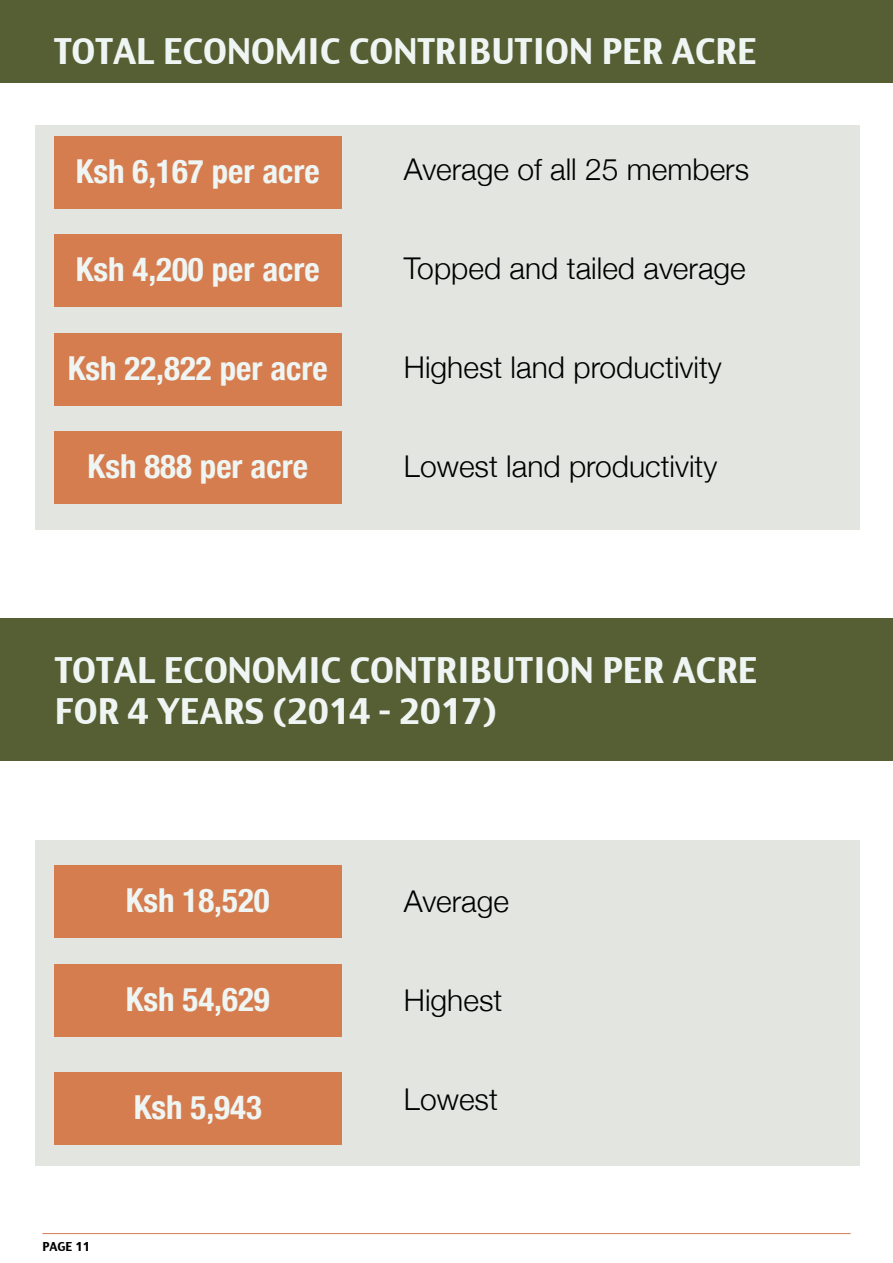
<style>
.page{position:relative;width:893px;height:1263px;background:#fff}
.page>*{position:absolute;margin:0;border:0;box-sizing:border-box;transform-origin:0 0}
.t1{font:34.5px/41.4px "Charcoal CY";color:#eff5f3}
.t2{font:700 condensed 33px "Helvetica Neue";color:#eff5f3}
.t3{font:300 30px "Helvetica Neue";color:#000}
.t4{font:12px "Charcoal CY";color:#000}
</style>
<div class="page">
<hr style="left:42px;top:1233px;width:809px;height:1px;background:#d57d4f">
<div style="left:0;top:0;width:893px;height:83px;background:#565e33"></div>
<div style="left:35px;top:125px;width:824px;height:405px;background:#e3e6e0"></div>
<div style="left:54px;top:136px;width:288px;height:72px;background:#d57d4f"></div>
<div style="left:54px;top:235px;width:288px;height:72px;background:#d57d4f"></div>
<div style="left:54px;top:333px;width:288px;height:72px;background:#d57d4f"></div>
<div style="left:35px;top:840px;width:824px;height:325px;background:#e3e6e0"></div>
<div style="left:54px;top:432px;width:288px;height:72px;background:#d57d4f"></div>
<div style="left:54px;top:865px;width:288px;height:73px;background:#d57d4f"></div>
<div style="left:54px;top:964px;width:288px;height:72px;background:#d57d4f"></div>
<div style="left:54px;top:1072px;width:288px;height:72px;background:#d57d4f"></div>
<div style="left:1px;top:618px;width:892px;height:143px;background:#565e33"></div>
<p class="t1" style="left:54px;top:30px;width:704px">TOTAL ECONOMIC CONTRIBUTION PER ACRE</p>
<p class="t2" style="left:76px;top:144px;width:246px">Ksh 6,167 per acre</p>
<p class="t3" style="left:404px;top:145px;width:347px">Average of all 25 members</p>
<p class="t2" style="left:76px;top:242px;width:246px">Ksh 4,200 per acre</p>
<p class="t3" style="left:404px;top:244px;width:343px">Topped and tailed average</p>
<p class="t2" style="left:68px;top:341px;width:261px">Ksh 22,822 per acre</p>
<p class="t3" style="left:404px;top:343px;width:319px">Highest land productivity</p>
<p class="t2" style="left:88px;top:439px;width:222px">Ksh 888 per acre</p>
<p class="t3" style="left:404px;top:442px;width:315px">Lowest land productivity</p>
<p class="t1" style="left:55px;top:649px;width:704px">TOTAL ECONOMIC CONTRIBUTION PER ACRE<br>FOR 4 YEARS (2014 - 2017)</p>
<p class="t2" style="left:126px;top:873px;width:145px">Ksh 18,520</p>
<p class="t2" style="left:126px;top:971px;width:145px">Ksh 54,629</p>
<p class="t2" style="left:134px;top:1080px;width:130px">Ksh 5,943</p>
<p class="t4" style="left:42px;top:1238px;width:49px">PAGE 11</p>
<p class="t3" style="left:404px;top:877px;width:107px">Average</p>
<p class="t3" style="left:404px;top:976px;width:100px">Highest</p>
<p class="t3" style="left:404px;top:1075px;width:95px">Lowest</p>
</div>
